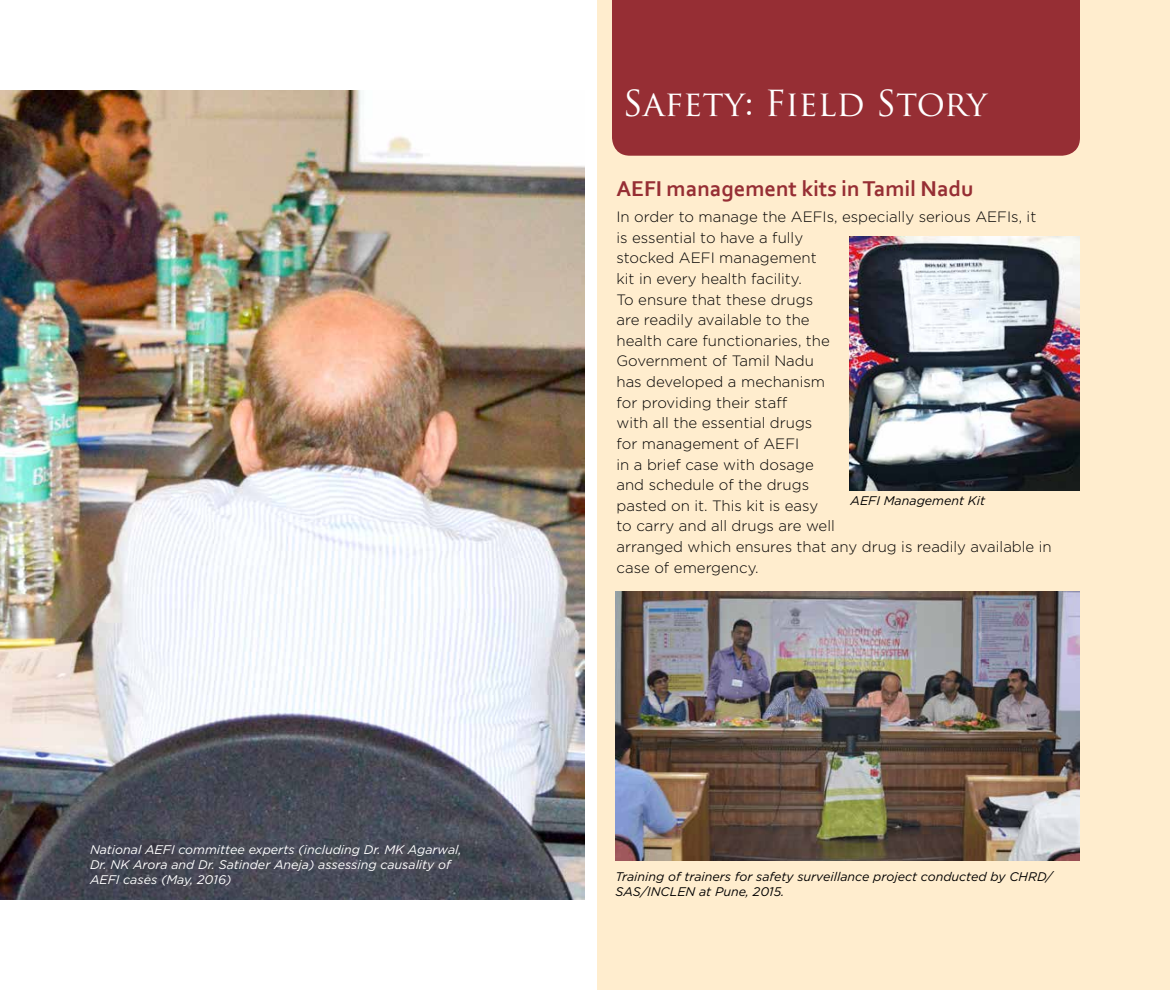
<style>
.page{position:relative;width:1170px;height:990px;background:#fff}
.page>*{position:absolute;margin:0;border:0;box-sizing:border-box;transform-origin:0 0}
.t1{font:35px "Trajan Pro";color:#fff}
.t2{font:700 22.5px "Corbel";color:#962e34}
.t3{font:300 15px/20.6px "Gotham";color:#000}
.t4{font:italic 12.5px/15px "Gotham";color:#fff}
.t5{font:italic 12.5px/15px "Gotham";color:#000}
</style>
<div class="page">
<div style="left:598px;top:0;width:572px;height:990px;background:#ffedce"></div>
<div style="left:612px;top:0;width:468px;height:156px;background:#962e34"></div>
<img style="left:850px;top:237px;width:230px;height:254px">
<img style="left:616px;top:591px;width:464px;height:270px">
<img style="left:0;top:90px;width:585px;height:810px">
<p class="t4" style="left:90px;top:841px;width:373px">National AEFI committee experts (including Dr. MK Agarwal,<br>Dr. NK Arora and Dr. Satinder Aneja) assessing causality of<br>AEFI cases (May, 2016)</p>
<h1 class="t1" style="left:623px;top:81px;width:366px">Safety: Field Story</h1>
<h2 class="t2" style="left:617px;top:174px;width:358px">AEFI management kits in Tamil Nadu</h2>
<p class="t3" style="left:617px;top:206px;width:437px">In order to manage the AEFIs, especially serious AEFIs, it<br>is essential to have a fully<br>stocked AEFI management<br>kit in every health facility.<br>To ensure that these drugs<br>are readily available to the<br>health care functionaries, the<br>Government of Tamil Nadu<br>has developed a mechanism<br>for providing their staff<br>with all the essential drugs<br>for management of AEFI<br>in a brief case with dosage<br>and schedule of the drugs<br>pasted on it. This kit is easy<br>to carry and all drugs are well<br>arranged which ensures that any drug is readily available in case of emergency.</p>
<p class="t5" style="left:851px;top:493px;width:136px">AEFI Management Kit</p>
<p class="t5" style="left:616px;top:869px;width:438px">Training of trainers for safety surveillance project conducted by CHRD/<br>SAS/INCLEN at Pune, 2015.</p>
</div>
